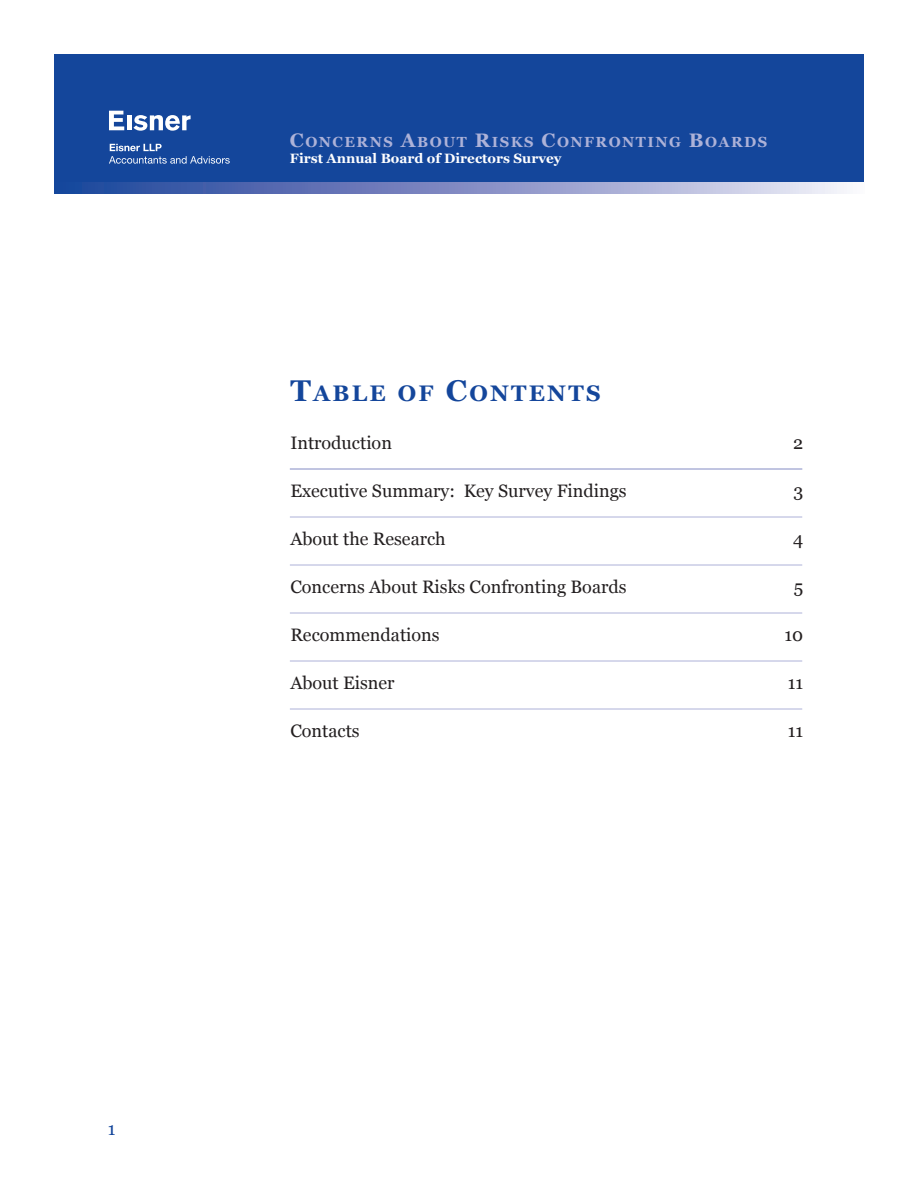
<style>
.page{position:relative;width:918px;height:1188px;background:#fff}
.page>*{position:absolute;margin:0;border:0;box-sizing:border-box;transform-origin:0 0}
.t1{font:700 22.5px "Georgia";letter-spacing:.1em;color:#14469b}
.t2{font:18px "Georgia";color:#231f20}
.t3{font:18px "Georgia";color:#14469b}
.t4{font:700 14.7px "Georgia";letter-spacing:.1em;color:#adb2d8}
.t5{font:700 13.5px "Georgia";color:#fff}
.s1{font-size:19.5px}
.s2{font-size:30px}
</style>
<div class="page">
<div style="left:54px;top:54px;width:810px;height:131px;background:#14469b"></div>
<svg style="left:54px;top:182px;width:810px;height:12px;background:#8492c6"></svg>
<hr style="left:127px;top:115px;width:4px;height:15px;background:#fff">
<svg style="left:109px;top:111px;width:15px;height:19px"></svg>
<svg style="left:133px;top:115px;width:58px;height:16px"></svg>
<svg style="left:109px;top:144px;width:121px;height:20px"></svg>
<hr style="left:290px;top:469px;width:512px;height:1px;background:#adb2d8">
<hr style="left:290px;top:517px;width:512px;height:1px;background:#adb2d8">
<hr style="left:290px;top:565px;width:512px;height:1px;background:#adb2d8">
<hr style="left:290px;top:613px;width:512px;height:1px;background:#adb2d8">
<hr style="left:290px;top:661px;width:512px;height:1px;background:#adb2d8">
<hr style="left:290px;top:709px;width:512px;height:1px;background:#adb2d8">
<p class="t3" style="left:108px;top:1118px;width:9px">1</p>
<p class="t4" style="left:290px;top:133px;width:479px"><span class="s1">C</span>ONCERNS <span class="s1">A</span>BOUT <span class="s1">R</span>ISKS <span class="s1">C</span>ONFRONTING <span class="s1">B</span>OARDS</p>
<p class="t5" style="left:290px;top:151px;width:273px">FIRST ANNUAL BOARD OF DIRECTORS SURVEY</p>
<p class="t1" style="left:290px;top:380px;width:312px"><span class="s2">T</span>ABLE OF <span class="s2">C</span>ONTENTS</p>
<p class="t2" style="left:290px;top:432px;width:103px">Introduction</p>
<p class="t2" style="left:793px;top:432px;width:12px">2</p>
<p class="t2" style="left:290px;top:480px;width:338px">Executive Summary: Key Survey Findings</p>
<p class="t2" style="left:793px;top:480px;width:11px">3</p>
<p class="t2" style="left:290px;top:528px;width:157px">About the Research</p>
<p class="t2" style="left:793px;top:528px;width:12px">4</p>
<p class="t2" style="left:290px;top:576px;width:338px">Concerns About Risks Confronting Boards</p>
<p class="t2" style="left:794px;top:576px;width:11px">5</p>
<p class="t2" style="left:290px;top:624px;width:151px">Recommendations</p>
<p class="t2" style="left:785px;top:624px;width:20px">10</p>
<p class="t2" style="left:290px;top:672px;width:106px">About Eisner</p>
<p class="t2" style="left:788px;top:672px;width:17px">11</p>
<p class="t2" style="left:290px;top:720px;width:71px">Contacts</p>
<p class="t2" style="left:788px;top:720px;width:17px">11</p>
</div>
